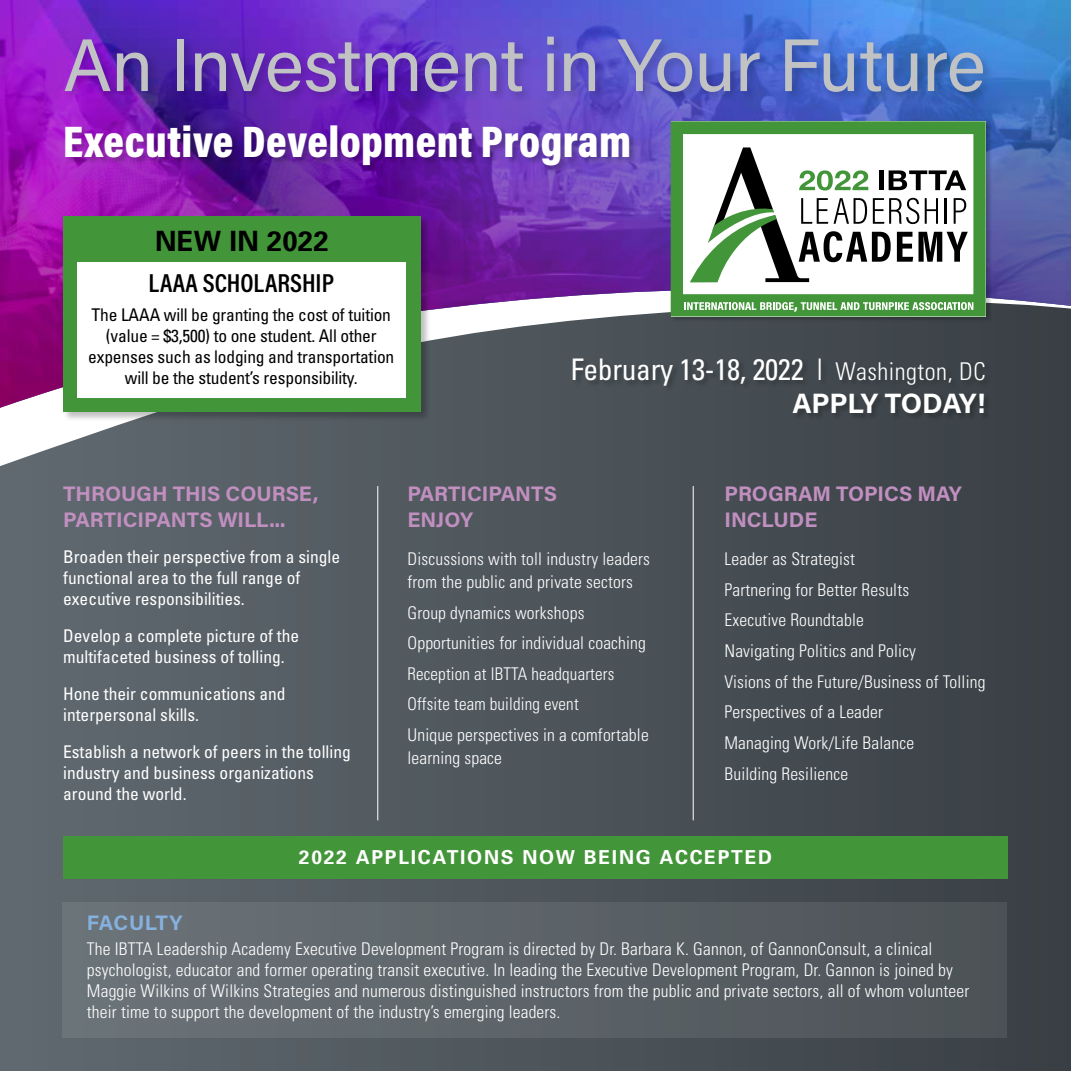
<style>
.page{position:relative;width:1071px;height:1071px;background:#fff}
.page>*{position:absolute;margin:0;border:0;box-sizing:border-box;transform-origin:0 0}
.t1{font:74.2px "Acumin Pro";letter-spacing:-.015em;color:#c0c2c4}
.t2{font:900 44.8px "Acumin Pro Cond";letter-spacing:.01em;color:#fff}
.t3{font:condensed 29.75px "Univers";letter-spacing:-.01em;color:#fff}
.t4{font:700 28px "Acumin Pro";letter-spacing:-.01em;color:#fff}
.t5{font:700 28px "Univers";letter-spacing:.01em;color:#000}
.t6{font:600 26.25px "Acumin Pro Cond";color:#000}
.t7{font:700 21px/25.2px "Acumin Pro";color:#c18fc0}
.t8{font:700 21px "Acumin Pro";letter-spacing:.015em;color:#86b0de}
.t9{font:700 19.25px "Univers";letter-spacing:.09em;color:#fff}
.t10{font:300 condensed 17.5px/30.6px "Univers";letter-spacing:.01em;color:#fff}
.t11{font:condensed 17.5px/21px "Univers";color:#fff}
.t12{font:condensed 17.5px/21px "Univers";letter-spacing:-.01em;color:#000;text-align:center}
.s1{font-weight:300;font-size:24.5px}
</style>
<div class="page">
<div style="left:0;top:0;width:1071px;height:1071px;background:linear-gradient(to right,#616b71,#3a4044)"></div>
<svg style="left:0;top:413px;width:1071px;height:59px;background:#565d62"></svg>
<img style="left:0;top:0;width:1071px;height:413px">
<div style="left:63px;top:902px;width:944px;height:136px;background:linear-gradient(to right,#6c747a,#4c5256)"></div>
<div style="left:63px;top:836px;width:945px;height:42px;background:#439539"></div>
<hr style="left:377px;top:486px;width:1px;height:334px;background:#fff">
<hr style="left:693px;top:486px;width:1px;height:334px;background:#fff">
<div style="left:670px;top:121px;width:322px;height:202px;background:#000;opacity:.23"></div>
<svg style="left:671px;top:121px;width:315px;height:196px;fill:#439539"></svg>
<svg style="left:684px;top:302px;width:289px;height:10px"></svg>
<svg style="left:690px;top:147px;width:278px;height:135px"></svg>
<div style="left:572px;top:358px;width:420px;height:63px;background:#42484d"></div>
<div style="left:65px;top:125px;width:573px;height:49px;background:#000;opacity:.25"></div>
<div style="left:63px;top:35px;width:932px;height:68px;background:#000;opacity:.18"></div>
<div style="left:62px;top:216px;width:369px;height:206px;background:#000;opacity:.25"></div>
<div style="left:63px;top:217px;width:358px;height:195px;background:#439539"></div>
<svg style="left:78px;top:262px;width:328px;height:135px"></svg>
<h1 class="t1" style="left:63px;top:14px;width:924px">An Investment in Your Future</h1>
<h2 class="t2" style="left:63px;top:112px;width:570px">Executive Development Program</h2>
<h3 class="t5" style="left:155px;top:223px;width:175px">NEW IN 2022</h3>
<h3 class="t6" style="left:149px;top:266px;width:187px">LAAA SCHOLARSHIP</h3>
<p class="t12" style="left:88px;top:304px;width:308px">The LAAA will be granting the cost of tuition (value = $3,500) to one student. All other expenses such as lodging and transportation will be the student’s responsibility.</p>
<h3 class="t3" style="left:571px;top:350px;width:416px">February 13-18, 2022 | <span class="s1">Washington, DC</span></h3>
<h3 class="t4" style="left:792px;top:384px;width:195px">APPLY TODAY!</h3>
<p class="t7" style="left:63px;top:481px;width:257px">THROUGH THIS COURSE,<br>PARTICIPANTS WILL...</p>
<p class="t11" style="left:63px;top:546px;width:279px">Broaden their perspective from a single functional area to the full range of executive responsibilities.</p>
<p class="t11" style="left:63px;top:625px;width:238px">Develop a complete picture of the multifaceted business of tolling.</p>
<p class="t11" style="left:63px;top:683px;width:224px">Hone their communications and interpersonal skills.</p>
<p class="t11" style="left:63px;top:740px;width:289px">Establish a network of peers in the tolling industry and business organizations around the world.</p>
<p class="t7" style="left:407px;top:481px;width:151px">PARTICIPANTS<br>ENJOY</p>
<p class="t10" style="left:407px;top:547px;width:244px;line-height:22.8px">Discussions with toll industry leaders from the public and private sectors</p>
<p class="t10" style="left:407px;top:597px;width:243px">Group dynamics workshops Opportunities for individual coaching Reception at IBTTA headquarters Offsite team building event<br>Unique perspectives in a comfortable</p>
<p class="t10" style="left:407px;top:742px;width:96px">learning space</p>
<p class="t7" style="left:724px;top:481px;width:239px">PROGRAM TOPICS MAY<br>INCLUDE</p>
<p class="t10" style="left:724px;top:543px;width:262px">Leader as Strategist<br>Partnering for Better Results<br>Executive Roundtable<br>Navigating Politics and Policy<br>Visions of the Future/Business of Tolling<br>Perspectives of a Leader<br>Managing Work/Life Balance<br>Building Resilience</p>
<p class="t9" style="left:299px;top:845px;width:475px">2022 APPLICATIONS NOW BEING ACCEPTED</p>
<p class="t8" style="left:87px;top:908px;width:97px">FACULTY</p>
<p class="t10" style="left:87px;top:938px;width:884px;line-height:21px">The IBTTA Leadership Academy Executive Development Program is directed by Dr. Barbara K. Gannon, of GannonConsult, a clinical psychologist, educator and former operating transit executive. In leading the Executive Development Program, Dr. Gannon is joined by Maggie Wilkins of Wilkins Strategies and numerous distinguished instructors from the public and private sectors, all of whom volunteer their time to support the development of the industry’s emerging leaders.</p>
</div>
